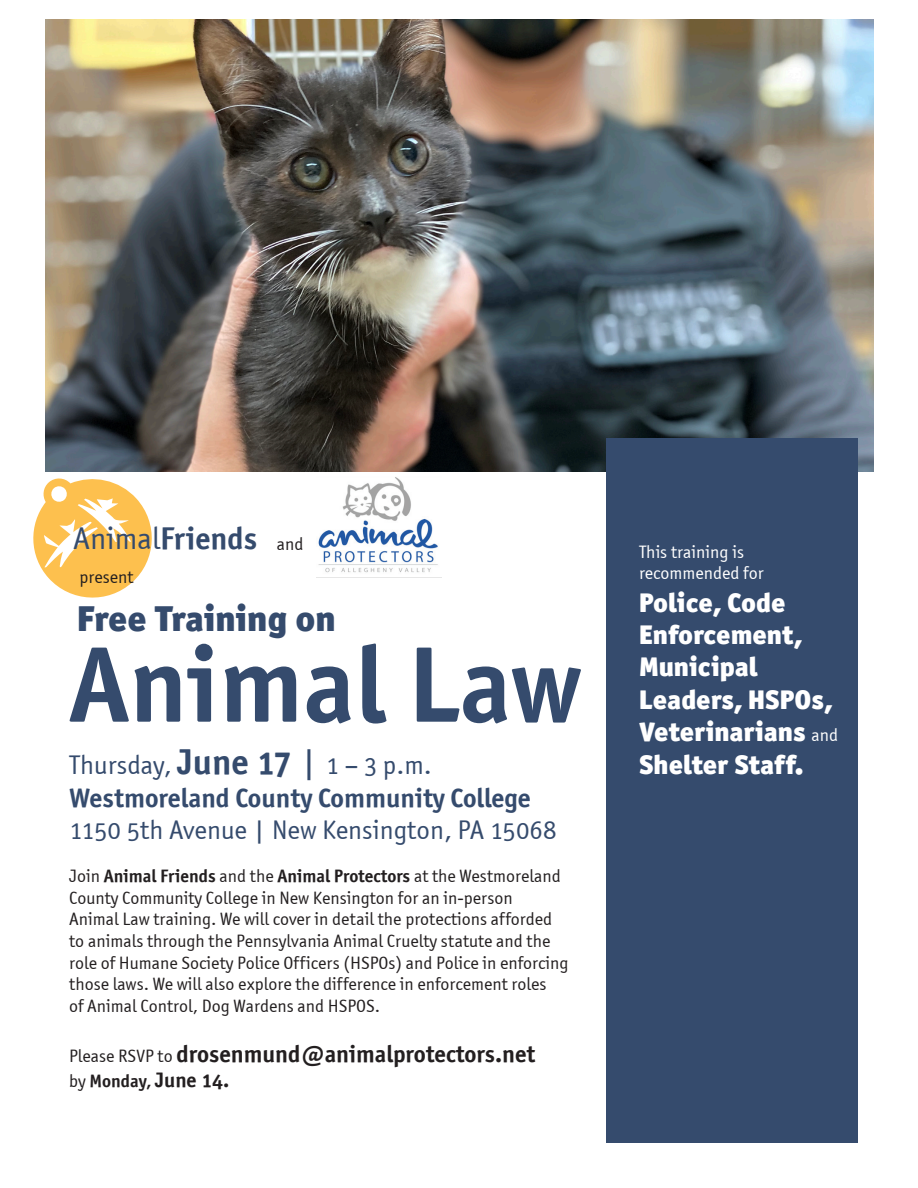
<style>
.page{position:relative;width:918px;height:1188px;background:#fff}
.page>*{position:absolute;margin:0;border:0;box-sizing:border-box;transform-origin:0 0}
.t1{font:108px "Officina Sans OSITCTT Bold";color:#354b6d}
.t2{font:900 36px "Officina San ITC";color:#354b6d}
.t3{font:31.5px "Officina Sans OSITCTT Bold";color:#354b6d}
.t4{font:900 27px/32.4px "Officina San ITC";color:#fff}
.t5{font:27px "Officina Sans OSITCTT Book";color:#354b6d}
.t6{font:27px "Officina Sans OSITCTT Bold";color:#354b6d}
.t7{font:24px "Officina Sans OSITCTT Bold";color:#231f20}
.t8{font:18px/21.6px "Officina Sans OSITCTT Book";color:#231f20}
.t9{font:18px "Officina Sans OSITCTT Bold";color:#231f20}
.t10{font:18px/21.6px "Officina Sans OSITCTT Book";color:#fff}
.s1{font-family:"Officina Sans OSITCTT Book"}
.s2{font-family:"Officina Sans OSITCTT Bold";font-size:36px}
.s3{font-size:36px}
.s4{font-family:"Officina Sans OSITCTT Book";font-size:18px}
.s5{font-size:21px}
.s6{font-family:"Officina Sans OSITCTT Book";font-weight:400;font-size:18px}
</style>
<div class="page">
<img style="left:46px;top:20px;width:828px;height:452px">
<div style="left:606px;top:438px;width:252px;height:705px;background:#354b6d"></div>
<svg style="left:33px;top:478px;width:119px;height:120px"></svg>
<img style="left:316px;top:477px;width:126px;height:101px">
<h3 class="t3" style="left:73px;top:519px;width:185px"><span class="s1">Animal</span>Friends</h3>
<p class="t8" style="left:80px;top:566px;width:55px">present</p>
<p class="t8" style="left:277px;top:533px;width:28px">and</p>
<h2 class="t2" style="left:77px;top:595px;width:260px">Free Training on</h2>
<h1 class="t1" style="left:69px;top:618px;width:514px">Animal Law</h1>
<h3 class="t5" style="left:69px;top:749px;width:364px">Thursday, <span class="s2">June 17</span> <span class="s3">|</span> 1 – 3 p.m.</h3>
<h3 class="t6" style="left:69px;top:781px;width:463px">Westmoreland County Community College</h3>
<h3 class="t5" style="left:69px;top:814px;width:489px">1150 5th Avenue | New Kensington, PA 15068</h3>
<p class="t9" style="left:69px;top:865px;width:493px"><span class="s1">Join</span> Animal Friends <span class="s1">and the</span> Animal Protectors <span class="s1">at the Westmoreland</span></p>
<p class="t8" style="left:69px;top:887px;width:501px">County Community College in New Kensington for an in-person<br>Animal Law training. We will cover in detail the protections afforded to animals through the Pennsylvania Animal Cruelty statute and the role of Humane Society Police Officers (HSPOs) and Police in enforcing those laws. We will also explore the difference in enforcement roles<br>of Animal Control, Dog Wardens and HSPOS.</p>
<h3 class="t7" style="left:69px;top:1039px;width:468px"><span class="s4">Please RSVP to</span> drosenmund@animalprotectors.net</h3>
<p class="t9" style="left:69px;top:1070px;width:162px"><span class="s1">by</span> Monday, <span class="s5">June 14.</span></p>
<p class="t10" style="left:639px;top:541px;width:126px">This training is recommended for</p>
<h3 class="t4" style="left:639px;top:586px;width:201px">Police, Code<br>Enforcement,<br>Municipal<br>Leaders, HSPOs,<br>Veterinarians <span class="s6">and<br></span>Shelter Staff.</h3>
</div>
